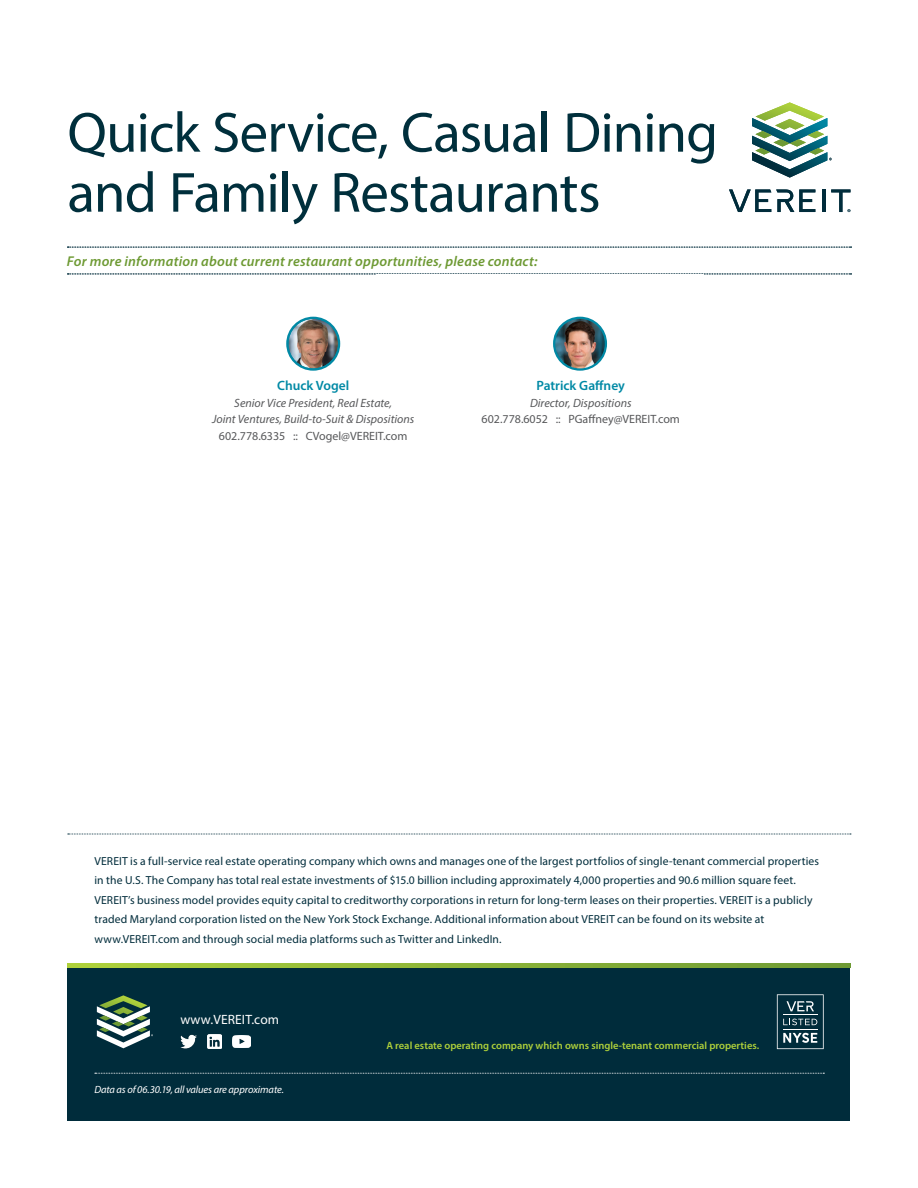
<style>
.page{position:relative;width:918px;height:1188px;background:#fff}
.page>*{position:absolute;margin:0;border:0;box-sizing:border-box;transform-origin:0 0}
.Header_-_Shopping_Ce{font:57px/60px "Myriad Pro";letter-spacing:-.02em;color:#002f3c}
.t1{font:italic 600 14.25px "Myriad Pro";letter-spacing:.015em;color:#6e9a34}
.t2{font:600 13.5px "Myriad Pro";color:#0089a5}
.t3{font:13.5px "Myriad Pro";letter-spacing:.01em;color:#fff}
.t4{font:italic 12px "Myriad Pro";color:#57585a}
.t5{font:12px "Myriad Pro";color:#57585a}
.t6{font:11.7px/19.5px "Myriad Pro";letter-spacing:.01em;color:#002c3b}
.t7{font:600 10.5px "Myriad Pro";color:#aed03a}
.t8{font:italic 10.5px "Myriad Pro";letter-spacing:-.01em;color:#fff}
</style>
<div class="page">
<div style="left:68px;top:968px;width:782px;height:153px;background:#002c3b"></div>
<svg style="left:68px;top:964px;width:782px;height:4px;background:#8db437"></svg>
<svg style="left:97px;top:995px;width:56px;height:53px"></svg>
<svg style="left:777px;top:994px;width:47px;height:55px"></svg>
<svg style="left:95px;top:1073px;width:729px;height:1px"></svg>
<img style="left:233px;top:1035px;width:17px;height:13px">
<img style="left:181px;top:1034px;width:15px;height:15px">
<img style="left:208px;top:1034px;width:13px;height:14px">
<svg style="left:68px;top:247px;width:783px;height:1px"></svg>
<hr style="left:822px;top:189px;width:3px;height:23px;background:#002c3b">
<svg style="left:729px;top:189px;width:86px;height:23px"></svg>
<svg style="left:831px;top:189px;width:19px;height:23px"></svg>
<svg style="left:752px;top:102px;width:80px;height:76px"></svg>
<svg style="left:68px;top:274px;width:783px;height:561px"></svg>
<div style="left:286px;top:317px;width:54px;height:54px;border:2px solid #0089a5;border-radius:50%"></div>
<img style="left:554px;top:318px;width:52px;height:52px;border-radius:26px">
<div style="left:553px;top:317px;width:54px;height:54px;border:2px solid #0089a5;border-radius:50%"></div>
<p class="Header_-_Shopping_Ce" style="left:68px;top:102px;width:652px">Quick Service, Casual Dining and Family Restaurants</p>
<p class="t1" style="left:67px;top:252px;width:472px">For more information about current restaurant opportunities, please contact:</p>
<p class="t2" style="left:277px;top:377px;width:73px">Chuck Vogel</p>
<p class="t4" style="left:234px;top:395px;width:159px">Senior Vice President, Real Estate,</p>
<p class="t4" style="left:212px;top:412px;width:204px">Joint Ventures, Build-to-Suit &amp; Dispositions</p>
<p class="t5" style="left:219px;top:428px;width:190px">602.778.6335 :: CVogel@VEREIT.com</p>
<p class="t2" style="left:537px;top:377px;width:90px">Patrick Gaffney</p>
<p class="t4" style="left:530px;top:395px;width:103px">Director, Dispositions</p>
<p class="t5" style="left:482px;top:412px;width:200px">602.778.6052 :: PGaffney@VEREIT.com</p>
<p class="t6" style="left:94px;top:851px;width:726px">VEREIT is a full-service real estate operating company which owns and manages one of the largest portfolios of single-tenant commercial properties in the U.S. The Company has total real estate investments of $15.0 billion including approximately 4,000 properties and 90.6 million square feet.<br>VEREIT’s business model provides equity capital to creditworthy corporations in return for long-term leases on their properties. VEREIT is a publicly traded Maryland corporation listed on the New York Stock Exchange. Additional information about VEREIT can be found on its website at www.VEREIT.com and through social media platforms such as Twitter and LinkedIn.</p>
<p class="t3" style="left:180px;top:1011px;width:100px">www.VEREIT.com</p>
<p class="t8" style="left:94px;top:1083px;width:191px">Data as of 06.30.19, all values are approximate.</p>
<p class="t7" style="left:386px;top:1039px;width:374px">A real estate operating company which owns single-tenant commercial properties.</p>
</div>
